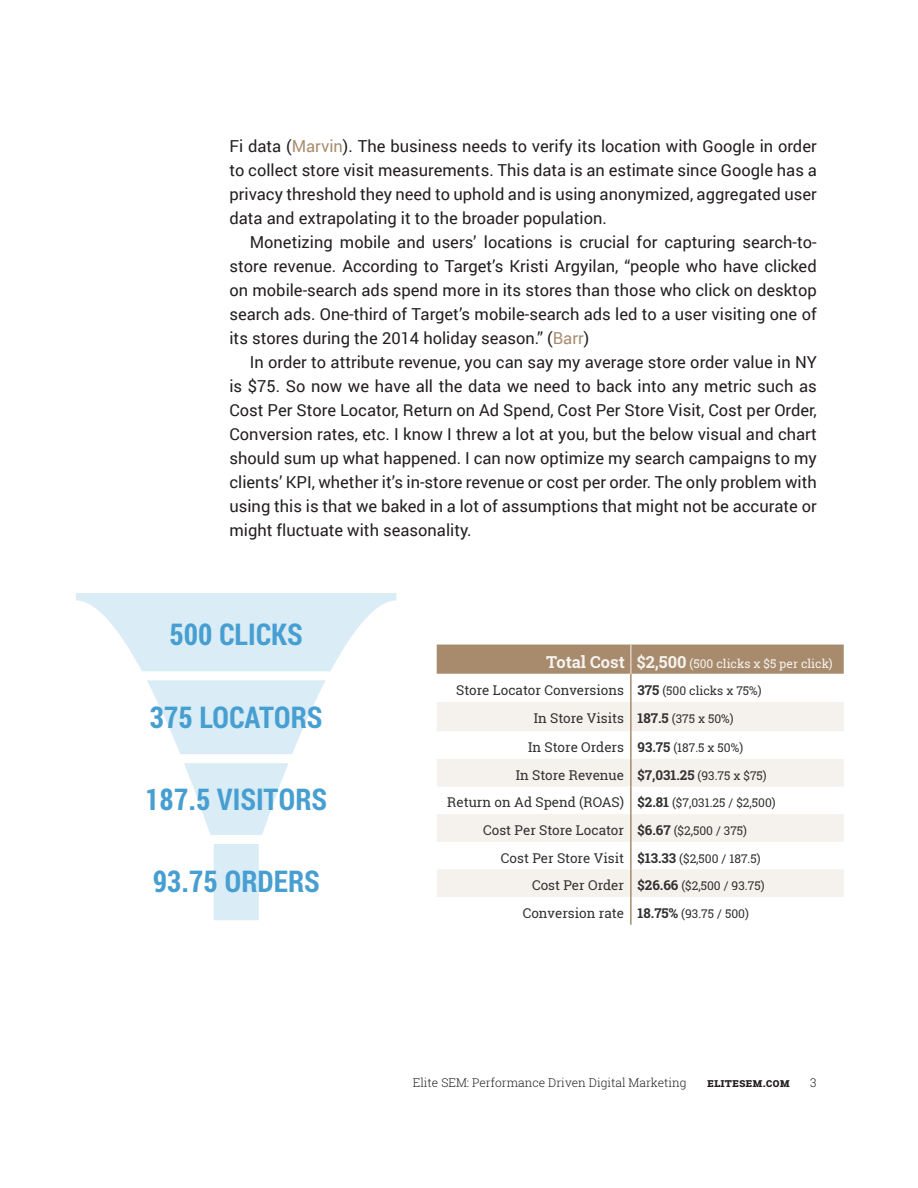
<style>
.page{position:relative;width:918px;height:1188px;background:#fff}
.page>*{position:absolute;margin:0;border:0;box-sizing:border-box;transform-origin:0 0}
.t1{font:700 30px "Roboto Condensed";color:#479fd1}
.Body_-_Indent{font:16.5px/24px "Roboto";color:#231f20;text-align:justify}
.t2{font:700 16.5px "Roboto Slab";color:#f6f4f0}
.t3{font:13.5px "Roboto Slab";color:#323031}
.t4{font:12px "Roboto Slab";color:#323031}
.t5{font:300 12px "Roboto Slab";color:#231f20}
.t6{font:12px "Roboto Slab";color:#f6f4f0}
.t7{font:700 12px "Roboto Slab";color:#231f20}
.s1{color:#a88b6d}
.s2{font-weight:700;font-size:16.5px}
.s3{font-weight:700;font-size:13.5px}
</style>
<div class="page">
<div style="left:437px;top:645px;width:407px;height:29px;background:#a88b6d"></div>
<svg style="left:437px;top:702px;width:407px;height:195px;fill:#f5f1ed"></svg>
<hr style="left:630px;top:674px;width:2px;height:28px;background:#a88b6d">
<hr style="left:630px;top:702px;width:2px;height:29px;background:#a88b6d">
<hr style="left:630px;top:731px;width:2px;height:28px;background:#a88b6d">
<hr style="left:630px;top:759px;width:2px;height:28px;background:#a88b6d">
<hr style="left:630px;top:787px;width:2px;height:27px;background:#a88b6d">
<hr style="left:630px;top:814px;width:2px;height:28px;background:#a88b6d">
<hr style="left:630px;top:842px;width:2px;height:27px;background:#a88b6d">
<hr style="left:630px;top:869px;width:2px;height:28px;background:#a88b6d">
<hr style="left:630px;top:897px;width:2px;height:28px;background:#a88b6d">
<hr style="left:630px;top:645px;width:2px;height:29px;background:#dcd1c5">
<svg style="left:76px;top:593px;width:320px;height:327px"></svg>
<div style="left:81px;top:671px;width:300px;height:9px;background:#fff"></div>
<div style="left:81px;top:754px;width:300px;height:9px;background:#fff"></div>
<div style="left:81px;top:835px;width:300px;height:9px;background:#fff"></div>
<p class="Body_-_Indent" style="left:230px;top:134px;width:589px">Fi data (<span class="s1">Marvin</span>). The business needs to verify its location with Google in order to collect store visit measurements. This data is an estimate since Google has a privacy threshold they need to uphold and is using anonymized, aggregated user data and extrapolating it to the broader population.</p>
<p class="Body_-_Indent" style="left:230px;top:230px;width:589px;text-indent:20px">Monetizing mobile and users’ locations is crucial for capturing search-to&shy;store revenue. According to Target’s Kristi Argyilan, “people who have clicked on mobile-search ads spend more in its stores than those who click on desktop search ads. One-third of Target’s mobile-search ads led to a user visiting one of its stores during the 2014 holiday season.” (<span class="s1">Barr</span>)</p>
<p class="Body_-_Indent" style="left:230px;top:350px;width:589px;text-indent:20px">In order to attribute revenue, you can say my average store order value in NY is $75. So now we have all the data we need to back into any metric such as Cost Per Store Locator, Return on Ad Spend, Cost Per Store Visit, Cost per Order, Conversion rates, etc. I know I threw a lot at you, but the below visual and chart should sum up what happened. I can now optimize my search campaigns to my clients’ KPI, whether it’s in-store revenue or cost per order. The only problem with using this is that we baked in a lot of assumptions that might not be accurate or might fluctuate with seasonality.</p>
<p class="t1" style="left:170px;top:614px;width:135px">500 CLICKS</p>
<p class="t1" style="left:150px;top:697px;width:174px">375 LOCATORS</p>
<p class="t1" style="left:145px;top:779px;width:183px">187.5 VISITORS</p>
<p class="t1" style="left:153px;top:861px;width:169px">93.75 ORDERS</p>
<p class="t2" style="left:546px;top:651px;width:80px">Total Cost</p>
<p class="t6" style="left:637px;top:655px;width:197px"><span class="s2">$2,500</span> (500 clicks x $5 per click)</p>
<p class="t3" style="left:456px;top:681px;width:169px">Store Locator Conversions</p>
<p class="t4" style="left:638px;top:682px;width:126px"><span class="s3">375</span> (500 clicks x 75%)</p>
<p class="t3" style="left:534px;top:709px;width:92px">In Store Visits</p>
<p class="t4" style="left:638px;top:710px;width:98px"><span class="s3">187.5</span> (375 x 50%)</p>
<p class="t3" style="left:528px;top:738px;width:97px">In Store Orders</p>
<p class="t4" style="left:638px;top:740px;width:107px"><span class="s3">93.75</span> (187.5 x 50%)</p>
<p class="t3" style="left:516px;top:766px;width:110px">In Store Revenue</p>
<p class="t4" style="left:638px;top:767px;width:131px"><span class="s3">$7,031.25</span> (93.75 x $75)</p>
<p class="t3" style="left:447px;top:793px;width:178px">Return on Ad Spend (ROAS)</p>
<p class="t4" style="left:638px;top:795px;width:140px"><span class="s3">$2.81</span> ($7,031.25 / $2,500)</p>
<p class="t3" style="left:483px;top:821px;width:142px">Cost Per Store Locator</p>
<p class="t4" style="left:638px;top:822px;width:111px"><span class="s3">$6.67</span> ($2,500 / 375)</p>
<p class="t3" style="left:501px;top:849px;width:125px">Cost Per Store Visit</p>
<p class="t4" style="left:638px;top:850px;width:125px"><span class="s3">$13.33</span> ($2,500 / 187.5)</p>
<p class="t3" style="left:532px;top:876px;width:94px">Cost Per Order</p>
<p class="t4" style="left:638px;top:878px;width:128px"><span class="s3">$26.66</span> ($2,500 / 93.75)</p>
<p class="t3" style="left:523px;top:904px;width:103px">Conversion rate</p>
<p class="t4" style="left:638px;top:905px;width:113px"><span class="s3">18.75%</span> (93.75 / 500)</p>
<p class="t5" style="left:413px;top:1074px;width:275px">Elite SEM: Performance Driven Digital Marketing</p>
<p class="t7" style="left:707px;top:1074px;width:84px">elitesem.com</p>
<p class="t5" style="left:810px;top:1074px;width:8px">3</p>
</div>
